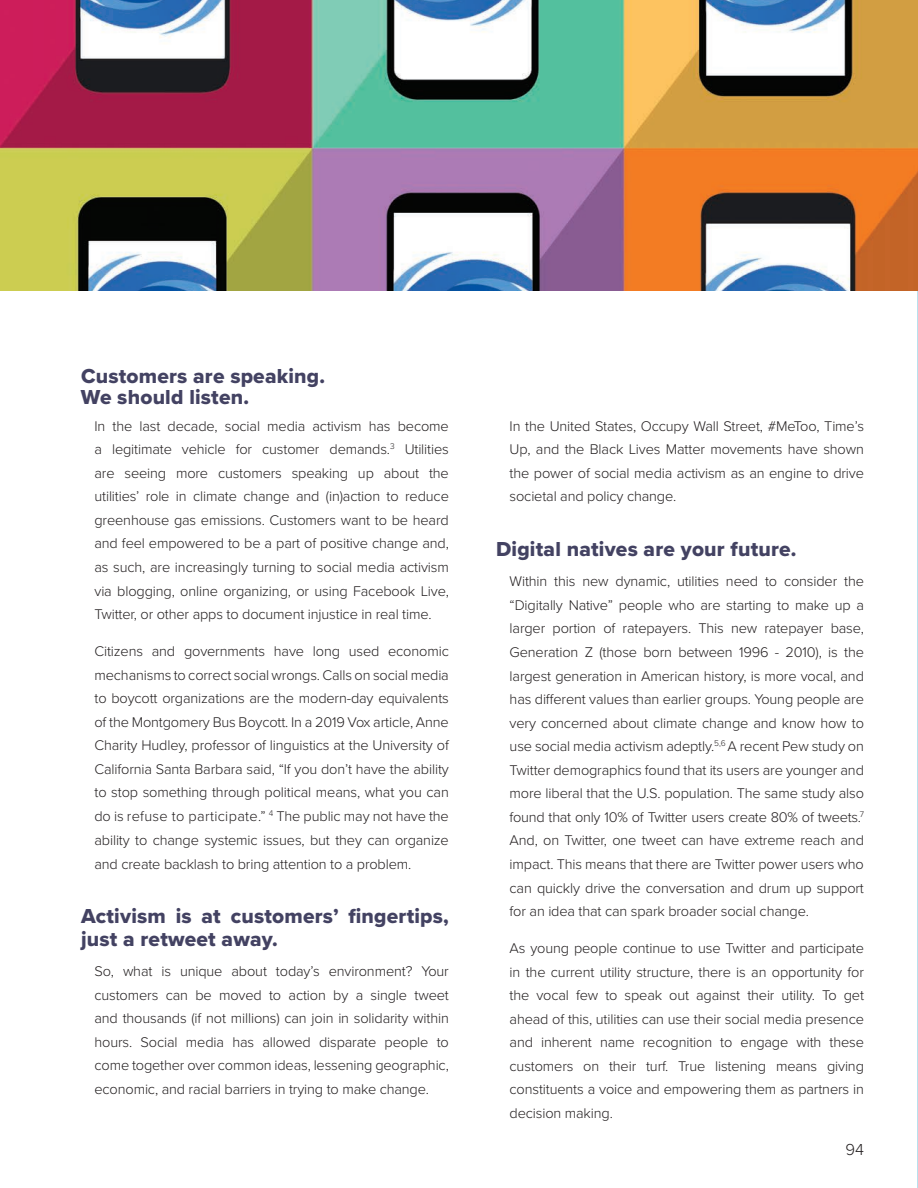
<style>
.page{position:relative;width:918px;height:1188px;background:#fff}
.page>*{position:absolute;margin:0;border:0;box-sizing:border-box;transform-origin:0 0}
.Subhead{font:21px/22.5px "Proxima Nova Extrabld";letter-spacing:.01em;color:#434262}
.t1{font:300 16.5px "Proxima Nova";color:#231f20}
.Subhead-2{font:300 14.55px/23.5px "Proxima Nova";letter-spacing:-.01em;color:#231f20;text-align:justify}
</style>
<div class="page">
<hr style="left:917px;top:0;width:1px;height:1188px;background:#a2d8e9">
<img style="left:0;top:0;width:918px;height:291px">
<p class="Subhead" style="left:81px;top:365px;width:246px;line-height:21px">Customers are speaking.<br>We should listen.</p>
<p class="Subhead-2" style="left:94px;top:413px;width:356px">In the last decade, social media activism has become a legitimate vehicle for customer demands.<sup>3</sup> Utilities are seeing more customers speaking up about the utilities’ role in climate change and (in)action to reduce greenhouse gas emissions. Customers want to be heard and feel empowered to be a part of positive change and, as such, are increasingly turning to social media activism via blogging, online organizing, or using Facebook Live, Twitter, or other apps to document injustice in real time.</p>
<p class="Subhead-2" style="left:94px;top:639px;width:356px">Citizens and governments have long used economic mechanisms to correct social wrongs. Calls on social media to boycott organizations are the modern-day equivalents of the Montgomery Bus Boycott. In a 2019 Vox article, Anne Charity Hudley, professor of linguistics at the University of California Santa Barbara said, “If you don’t have the ability to stop something through political means, what you can do is refuse to participate.” <sup>4</sup> The public may not have the ability to change systemic issues, but they can organize and create backlash to bring attention to a problem.</p>
<p class="Subhead" style="left:81px;top:905px;width:369px">Activism is at customers’ fingertips, just a retweet away.</p>
<p class="Subhead-2" style="left:94px;top:959px;width:356px">So, what is unique about today’s environment? Your customers can be moved to action by a single tweet and thousands (if not millions) can join in solidarity within hours. Social media has allowed disparate people to come together over common ideas, lessening geographic, economic, and racial barriers in trying to make change.</p>
<p class="Subhead-2" style="left:510px;top:413px;width:356px">In the United States, Occupy Wall Street, #MeToo, Time’s Up, and the Black Lives Matter movements have shown the power of social media activism as an engine to drive societal and policy change.</p>
<p class="Subhead" style="left:496px;top:537px;width:302px">Digital natives are your future.</p>
<p class="Subhead-2" style="left:510px;top:569px;width:356px">Within this new dynamic, utilities need to consider the “Digitally Native” people who are starting to make up a larger portion of ratepayers. This new ratepayer base, Generation Z (those born between 1996 - 2010), is the largest generation in American history, is more vocal, and has different values than earlier groups. Young people are very concerned about climate change and know how to use social media activism adeptly.<sup>5,6</sup> A recent Pew study on Twitter demographics found that its users are younger and more liberal that the U.S. population. The same study also found that only 10% of Twitter users create 80% of tweets.<sup>7<br></sup>And, on Twitter, one tweet can have extreme reach and impact. This means that there are Twitter power users who can quickly drive the conversation and drum up support for an idea that can spark broader social change.</p>
<p class="Subhead-2" style="left:510px;top:936px;width:356px">As young people continue to use Twitter and participate in the current utility structure, there is an opportunity for the vocal few to speak out against their utility. To get ahead of this, utilities can use their social media presence and inherent name recognition to engage with these customers on their turf. True listening means giving constituents a voice and empowering them as partners in decision making.</p>
<p class="t1" style="left:845px;top:1137px;width:20px">94</p>
</div>
